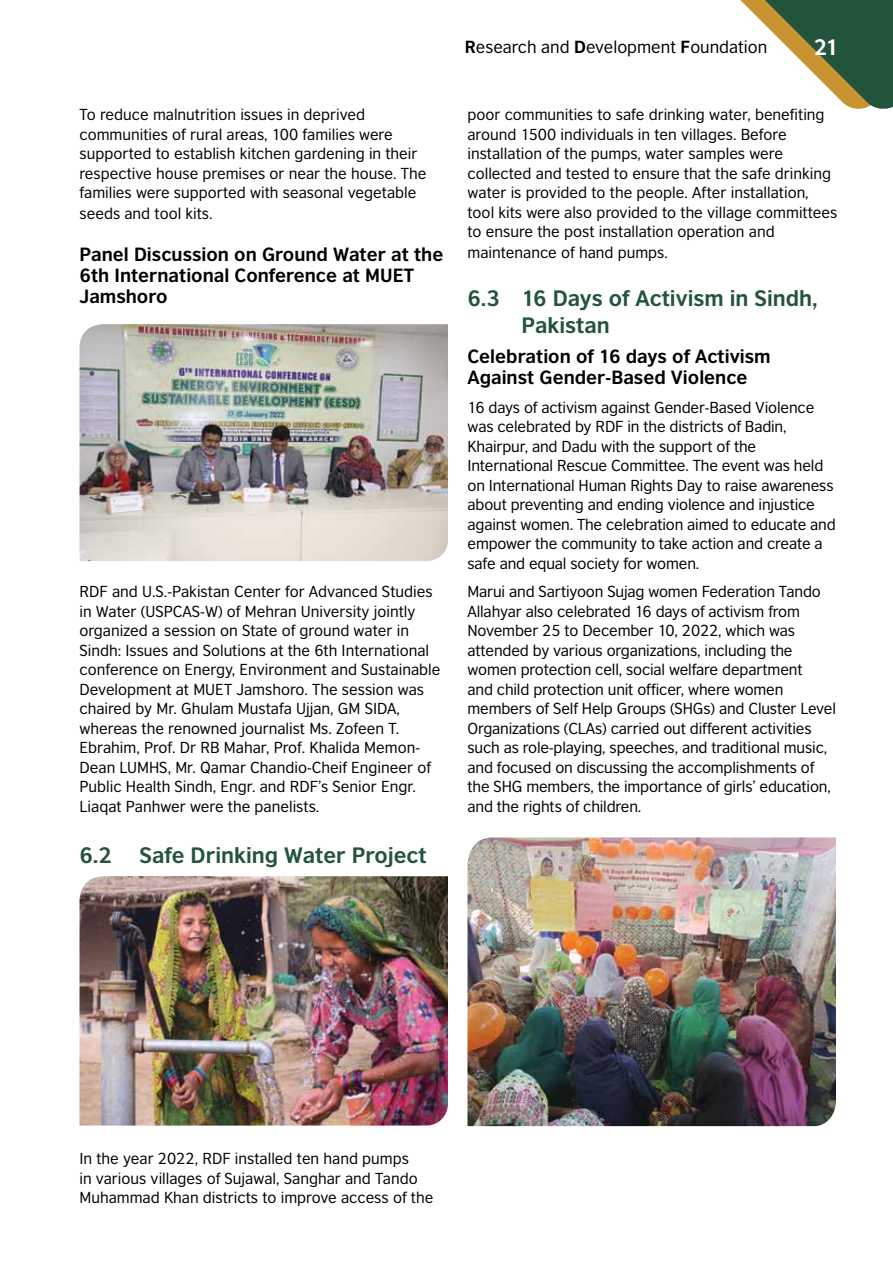
<style>
.page{position:relative;width:893px;height:1263px;background:#fff}
.page>*{position:absolute;margin:0;border:0;box-sizing:border-box;transform-origin:0 0}
.t1{font:700 21px/27px "British Council Sans";color:#23543c}
.t2{font:700 21px "British Council Sans";color:#fff}
.t3{font:700 18px/21px "British Council Sans";color:#000}
.t4{font:16.5px "British Council Sans";color:#000}
.t5{font:15px/19.5px "British Council Sans";color:#000}
.s1{font-weight:700}
</style>
<div class="page">
<svg style="left:740px;top:0;width:153px;height:109px"></svg>
<img style="left:80px;top:324px;width:368px;height:237px">
<img style="left:80px;top:876px;width:368px;height:249px">
<img style="left:467px;top:837px;width:369px;height:289px">
<p class="t5" style="left:80px;top:105px;width:348px">To reduce malnutrition issues in deprived communities of rural areas, 100 families were supported to establish kitchen gardening in their respective house premises or near the house. The families were supported with seasonal vegetable</p>
<p class="t5" style="left:80px;top:204px;width:135px">seeds and tool kits.</p>
<p class="t3" style="left:80px;top:244px;width:365px">Panel Discussion on Ground Water at the<br>6th International Conference at MUET<br>Jamshoro</p>
<p class="t5" style="left:80px;top:582px;width:362px">RDF and U.S.-Pakistan Center for Advanced Studies in Water (USPCAS-W) of Mehran University jointly organized a session on State of ground water in Sindh: Issues and Solutions at the 6th International conference on Energy, Environment and Sustainable Development at MUET Jamshoro. The session was chaired by Mr. Ghulam Mustafa Ujjan, GM SIDA, whereas the renowned journalist Ms. Zofeen T.<br>Ebrahim, Prof. Dr RB Mahar, Prof. Khalida Memon-Dean LUMHS, Mr. Qamar Chandio-Cheif Engineer of Public Health Sindh, Engr. and RDF’s Senior Engr.<br>Liaqat Panhwer were the panelists.</p>
<h1 class="t1" style="left:80px;top:841px;width:34px">6.2</h1>
<h1 class="t1" style="left:140px;top:841px;width:289px">Safe Drinking Water Project</h1>
<p class="t4" style="left:465px;top:36px;width:304px"><span class="s1">R</span>esearch and <span class="s1">D</span>evelopment <span class="s1">F</span>oundation</p>
<h1 class="t2" style="left:814px;top:34px;width:27px">21</h1>
<p class="t5" style="left:467px;top:105px;width:371px">poor communities to safe drinking water, benefiting around 1500 individuals in ten villages. Before installation of the pumps, water samples were collected and tested to ensure that the safe drinking water is provided to the people. After installation, tool kits were also provided to the village committees to ensure the post installation operation and</p>
<p class="t5" style="left:467px;top:243px;width:202px">maintenance of hand pumps.</p>
<h1 class="t1" style="left:521px;top:285px;width:298px;text-indent:-54px">6.3 16 Days of Activism in Sindh,<br>Pakistan</h1>
<p class="t3" style="left:467px;top:346px;width:305px">Celebration of 16 days of Activism<br>Against Gender-Based Violence</p>
<p class="t5" style="left:467px;top:397px;width:370px">16 days of activism against Gender-Based Violence was celebrated by RDF in the districts of Badin, Khairpur, and Dadu with the support of the International Rescue Committee. The event was held on International Human Rights Day to raise awareness about preventing and ending violence and injustice against women. The celebration aimed to educate and empower the community to take action and create a safe and equal society for women.</p>
<p class="t5" style="left:467px;top:582px;width:370px">Marui and Sartiyoon Sujag women Federation Tando Allahyar also celebrated 16 days of activism from November 25 to December 10, 2022, which was attended by various organizations, including the women protection cell, social welfare department<br>and child protection unit officer, where women members of Self Help Groups (SHGs) and Cluster Level Organizations (CLAs) carried out different activities such as role-playing, speeches, and traditional music, and focused on discussing the accomplishments of the SHG members, the importance of girls’ education, and the rights of children.</p>
<p class="t5" style="left:80px;top:1149px;width:355px">In the year 2022, RDF installed ten hand pumps<br>in various villages of Sujawal, Sanghar and Tando<br>Muhammad Khan districts to improve access of the</p>
</div>
